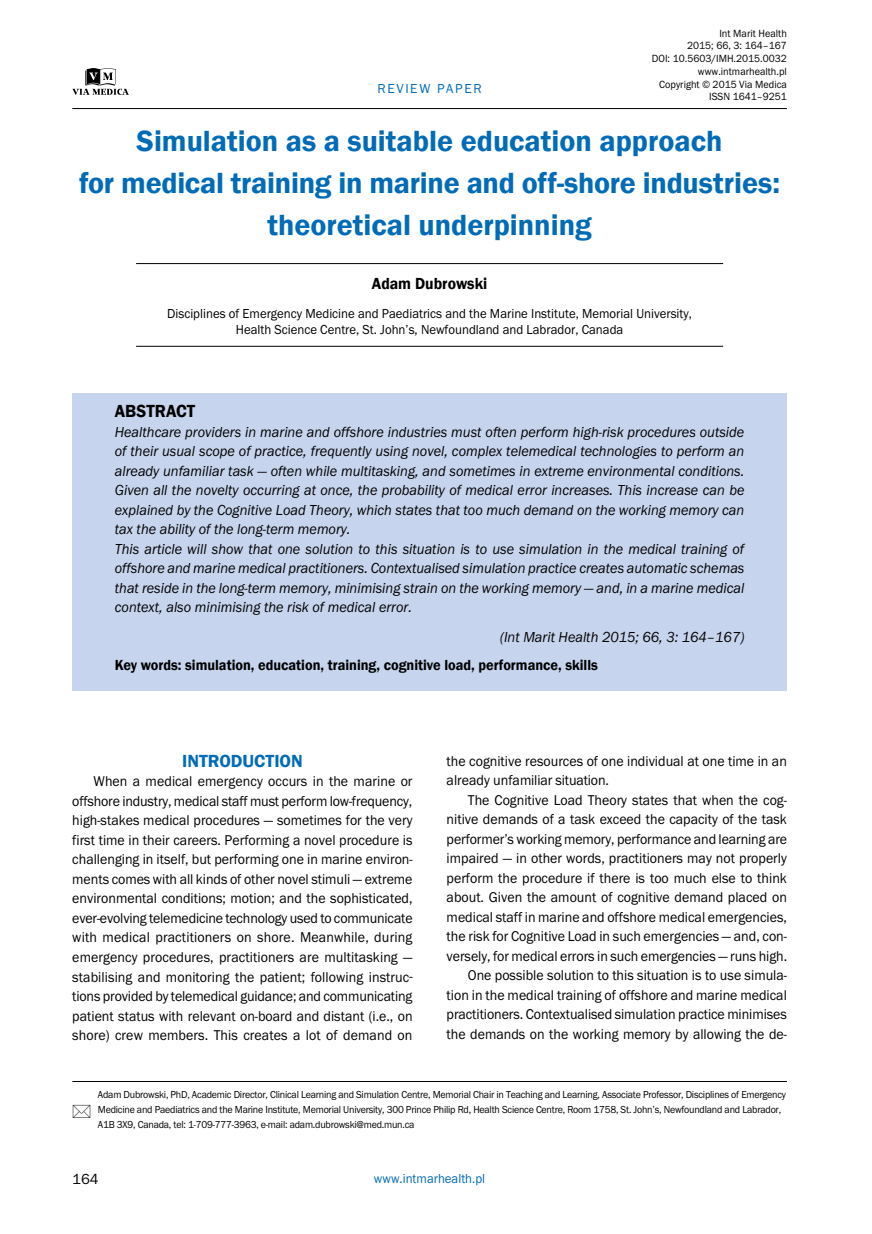
<style>
.page{position:relative;width:872px;height:1234px;background:#fff}
.page>*{position:absolute;margin:0;border:0;box-sizing:border-box;transform-origin:0 0}
.t1{font:600 30px/42px "Franklin Gothic";color:#006bb6;text-align:center}
.t2{font:600 18px "Franklin Gothic";color:#006bb6}
.t3{font:600 18px "Franklin Gothic";color:#000;scale:.95 1}
.t4{font:600 16.5px "Franklin Gothic";color:#000;scale:.95 1}
.t5{font:italic 15px/19.5px "Franklin Got Itc TEE";color:#000;scale:.95 1}
.t6{font:600 15px "Franklin Gothic";color:#000;scale:.95 1}
.t7{font:15px "Franklin Got Itc TEE";color:#000}
.t8{font:14.7px/19.5px "Franklin Got Itc TEE";color:#000;text-align:justify;scale:.95 1}
.t9{font:13.5px/16.2px "Franklin Got Itc TEE";color:#000;text-align:center;scale:.95 1}
.t10{font:13.5px "Franklin Got Itc TEE";color:#006bb6;scale:.95 1}
.t11{font:13.5px "Franklin Got Itc TEE";letter-spacing:.12em;color:#006bb6}
.t12{font:10.8px/12.8px "Franklin Got Itc TEE";color:#000;text-align:right;scale:.95 1}
.t13{font:10.5px/15px "Franklin Got Itc TEE";letter-spacing:-.02em;color:#000;scale:.95 1}
</style>
<div class="page">
<hr style="left:72px;top:108px;width:715px;height:1px;background:#000">
<svg style="left:72px;top:68px;width:57px;height:27px"></svg>
<hr style="left:72px;top:1080px;width:715px;height:1px;background:#000">
<div style="left:72px;top:393px;width:715px;height:297px;background:#c7d4ed"></div>
<hr style="left:136px;top:263px;width:587px;height:1px;background:#000">
<hr style="left:136px;top:346px;width:587px;height:1px;background:#000">
<p class="t11" style="left:377px;top:81px;width:106px">REVIEW PAPER</p>
<p class="t12" style="left:652px;top:27px;width:144px">Int Marit Health<br>2015; 66, 3: 164–167<br>DOI: 10.5603/IMH.2015.0032 www.intmarhealth.pl<br>Copyright © 2015 Via Medica<br>ISSN 1641–9251</p>
<h1 class="t1" style="left:79px;top:120px;width:702px">Simulation as a suitable education approach<br>for medical training in marine and off-shore industries: theoretical underpinning</h1>
<p class="t4" style="left:372px;top:273px;width:123px">Adam Dubrowski</p>
<p class="t9" style="left:167px;top:305px;width:554px">Disciplines of Emergency Medicine and Paediatrics and the Marine Institute, Memorial University,<br>Health Science Centre, St. John’s, Newfoundland and Labrador, Canada</p>
<p class="t3" style="left:115px;top:400px;width:86px">Abstract</p>
<p class="t5" style="left:115px;top:422px;width:664px">Healthcare providers in marine and offshore industries must often perform high-risk procedures outside of their usual scope of practice, frequently using novel, complex telemedical technologies to perform an already unfamiliar task — often while multitasking, and sometimes in extreme environmental conditions.<br>Given all the novelty occurring at once, the probability of medical error increases. This increase can be explained by the Cognitive Load Theory, which states that too much demand on the working memory can tax the ability of the long-term memory.<br>This article will show that one solution to this situation is to use simulation in the medical training of offshore and marine medical practitioners. Contextualised simulation practice creates automatic schemas that reside in the long-term memory, minimising strain on the working memory — and, in a marine medical context, also minimising the risk of medical error.</p>
<p class="t5" style="left:500px;top:627px;width:259px">(Int Marit Health 2015; 66, 3: 164–167)</p>
<p class="t6" style="left:115px;top:656px;width:510px">Key words: simulation, education, training, cognitive load, performance, skills</p>
<p class="t2" style="left:182px;top:749px;width:122px">INTRODUCTION</p>
<p class="t8" style="left:72px;top:771px;width:360px;text-indent:21px">When a medical emergency occurs in the marine or offshore industry, medical staff must perform low-frequency, high-stakes medical procedures — sometimes for the very first time in their careers. Performing a novel procedure is challenging in itself, but performing one in marine environ&shy;ments comes with all kinds of other novel stimuli — extreme environmental conditions; motion; and the sophisticated, ever-evolving telemedicine technology used to communicate with medical practitioners on shore. Meanwhile, during emergency procedures, practitioners are multitasking — stabilising and monitoring the patient; following instruc&shy;tions provided by telemedical guidance; and communicating patient status with relevant on-board and distant (i.e., on shore) crew members. This creates a lot of demand on</p>
<p class="t8" style="left:446px;top:751px;width:360px">the cognitive resources of one individual at one time in an already unfamiliar situation.</p>
<p class="t8" style="left:446px;top:790px;width:360px;text-align:right">The Cognitive Load Theory states that when the cog&shy;nitive demands of a task exceed the capacity of the task performer’s working memory, performance and learning are impaired — in other words, practitioners may not properly perform the procedure if there is too much else to think about. Given the amount of cognitive demand placed on medical staff in marine and offshore medical emergencies, the risk for Cognitive Load in such emergencies — and, con&shy;versely, for medical errors in such emergencies — runs high.<br>One possible solution to this situation is to use simula&shy;tion in the medical training of offshore and marine medical practitioners. Contextualised simulation practice minimises the demands on the working memory by allowing the de-</p>
<p class="t13" style="left:98px;top:1087px;width:726px">Adam Dubrowski, PhD, Academic Director, Clinical Learning and Simulation Centre, Memorial Chair in Teaching and Learning, Associate Professor, Disciplines of Emergency<br>Medicine and Paediatrics and the Marine Institute, Memorial University, 300 Prince Philip Rd, Health Science Centre, Room 1758, St. John’s, Newfoundland and Labrador,<br>A1B 3X9, Canada, tel: 1-709-777-3963, e-mail: adam.dubrowski@med.mun.ca</p>
<p class="t7" style="left:72px;top:1170px;width:28px">164</p>
<p class="t10" style="left:374px;top:1170px;width:119px">www.intmarhealth.pl</p>
</div>
